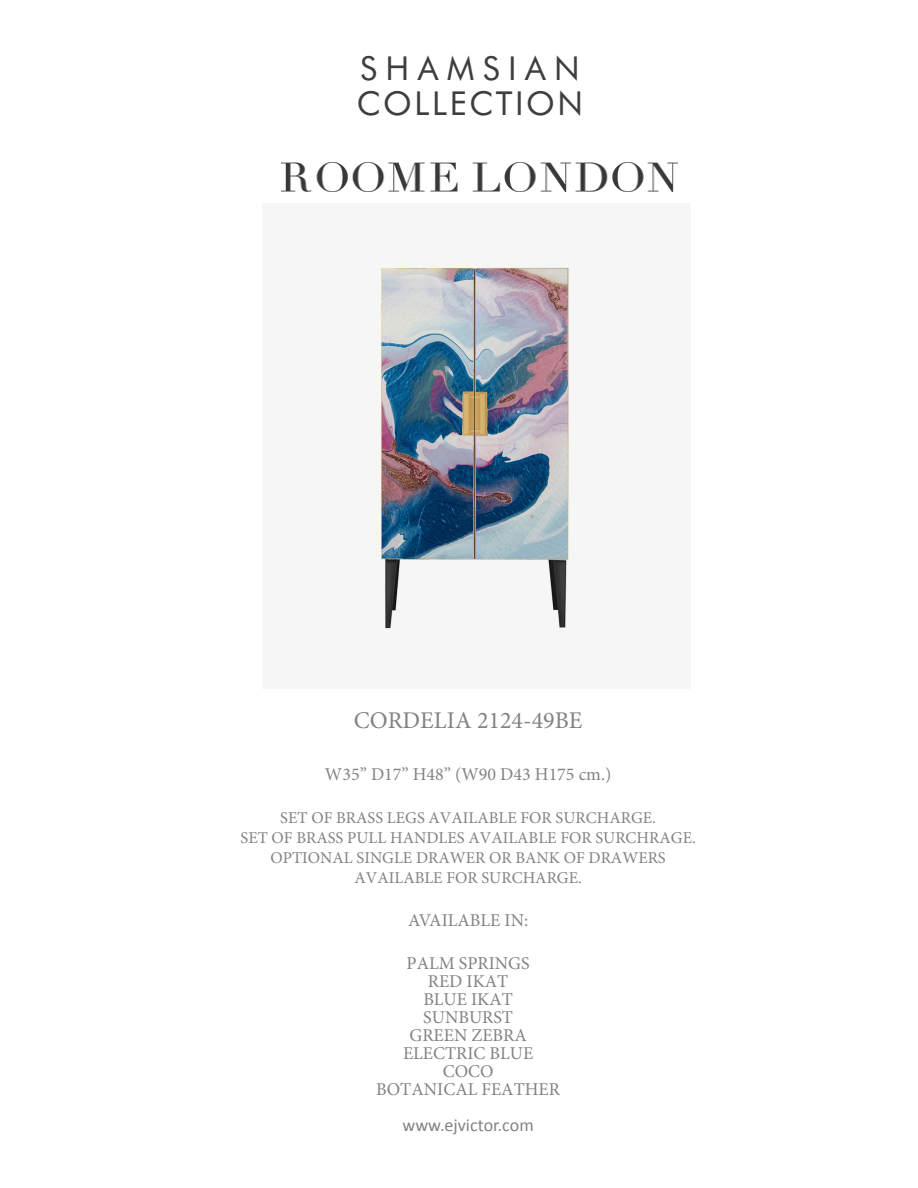
<style>
.page{position:relative;width:918px;height:1188px;background:#fff}
.page>*{position:absolute;margin:0;border:0;box-sizing:border-box;transform-origin:0 0}
.t1{font:33px/34.3px "Futura BT";letter-spacing:.075em;color:#3e3e3f}
.t2{font:24px "Minion Pro";color:#808285}
.t3{font:18px/18px "Minion Pro";color:#808285;text-align:center}
.t4{font:18px "Calibri";color:#808285}
.t5{font:16.5px/20.1px "Minion Pro";color:#808285;text-align:center}
</style>
<div class="page">
<img style="left:380px;top:266px;width:191px;height:363px">
<img style="left:281px;top:162px;width:397px;height:30px">
<h1 class="t1" style="left:357px;top:51px;width:228px">SHAMSIAN<br>COLLECTION</h1>
<p class="t2" style="left:354px;top:704px;width:230px">CORDELIA 2124-49BE</p>
<p class="t3" style="left:325px;top:766px;width:288px">W35” D17” H48” (W90 D43 H175 cm.)</p>
<p class="t5" style="left:241px;top:808px;width:457px">SET OF BRASS LEGS AVAILABLE FOR SURCHARGE.<br>SET OF BRASS PULL HANDLES AVAILABLE FOR SURCHRAGE.<br>OPTIONAL SINGLE DRAWER OR BANK OF DRAWERS AVAILABLE FOR SURCHARGE.</p>
<p class="t3" style="left:408px;top:911px;width:122px">AVAILABLE IN:</p>
<p class="t3" style="left:376px;top:954px;width:185px">PALM SPRINGS<br>RED IKAT<br>BLUE IKAT<br>SUNBURST<br>GREEN ZEBRA<br>ELECTRIC BLUE<br>COCO<br>BOTANICAL FEATHER</p>
<p class="t4" style="left:403px;top:1114px;width:133px">www.ejvictor.com</p>
</div>
